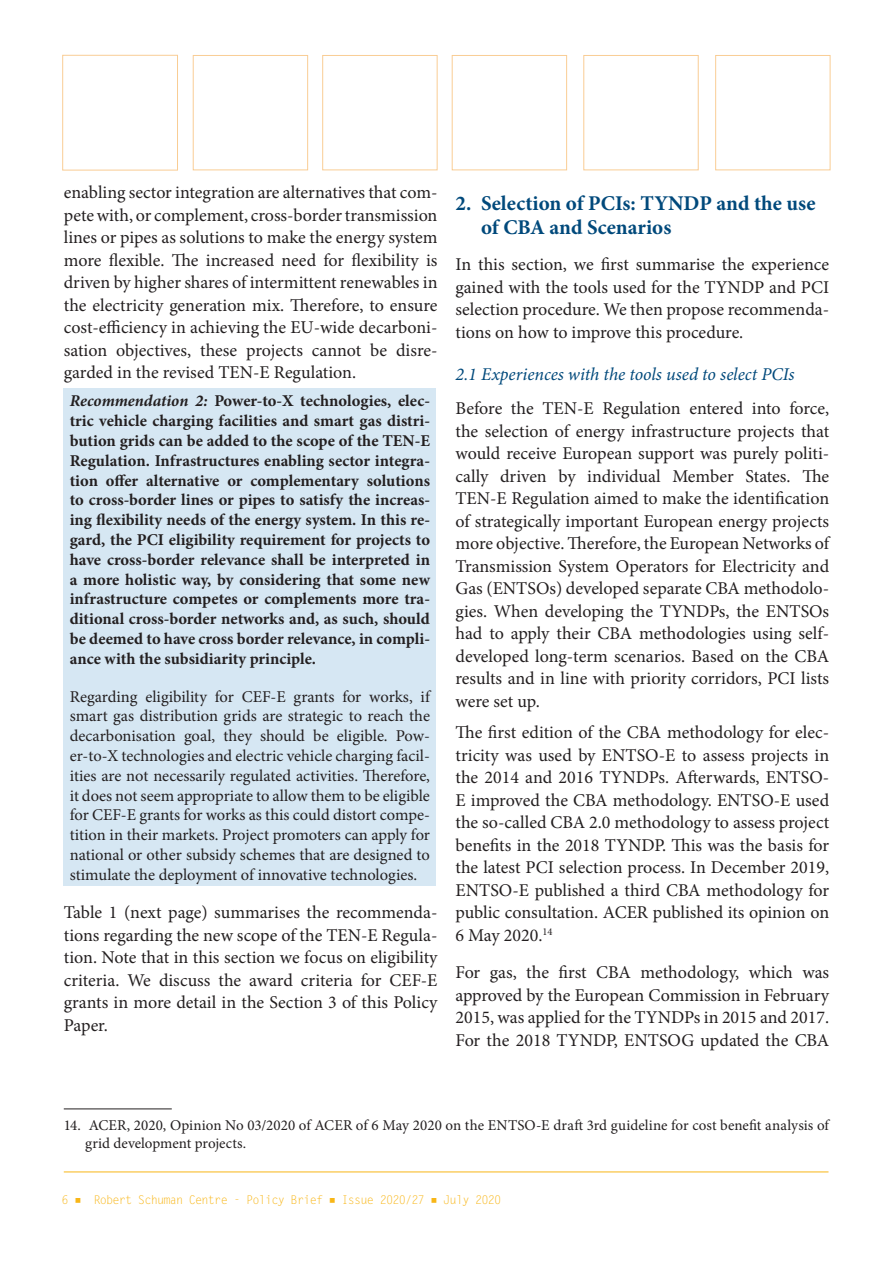
<style>
.page{position:relative;width:893px;height:1263px;background:#fff}
.page>*{position:absolute;margin:0;border:0;box-sizing:border-box;transform-origin:0 0}
.t1{font:700 21px/24px "Minion Pro";color:#00497b}
.body_text{font:18px/22.5px "Minion Pro";color:#231f20;text-align:justify}
.t2{font:italic 18px "Minion Pro";letter-spacing:-.005em;color:#00497b}
.t3{font:700 16.5px/19.8px "Minion Pro";color:#231f20;text-align:justify}
.t4{font:16.5px/19.8px "Minion Pro";color:#231f20;text-align:justify}
.footnotes{font:15px/18px "Minion Pro";color:#231f20}
.t5{font:12px "Letter Gothic Std";letter-spacing:-.07em;color:#f8b617}
.s1{font-style:italic}
</style>
<div class="page">
<hr style="left:64px;top:1172px;width:764px;height:1px;background:#f8b617">
<div style="left:64px;top:388px;width:372px;height:498px;background:#d6e7f3"></div>
<hr style="left:64px;top:1109px;width:108px;height:1px;background:#231f20">
<p class="body_text" style="left:64px;top:181px;width:375px">enabling sector integration are alternatives that com&shy;pete with, or complement, cross-border transmission lines or pipes as solutions to make the energy system more flexible. The increased need for flexibility is driven by higher shares of intermittent renewables in the electricity generation mix. Therefore, to ensure cost-efficiency in achieving the EU-wide decarboni&shy;sation objectives, these projects cannot be disre&shy;garded in the revised TEN-E Regulation.</p>
<p class="t3" style="left:70px;top:391px;width:362px"><span class="s1">Recommendation 2:</span> Power-to-X technologies, elec&shy;tric vehicle charging facilities and smart gas distri&shy;bution grids can be added to the scope of the TEN-E Regulation. Infrastructures enabling sector integra&shy;tion offer alternative or complementary solutions to cross-border lines or pipes to satisfy the increas&shy;ing flexibility needs of the energy system. In this re&shy;gard, the PCI eligibility requirement for projects to have cross-border relevance shall be interpreted in a more holistic way, by considering that some new infrastructure competes or complements more tra&shy;ditional cross-border networks and, as such, should be deemed to have cross border relevance, in compli&shy;ance with the subsidiarity principle.</p>
<p class="t4" style="left:70px;top:686px;width:362px">Regarding eligibility for CEF-E grants for works, if smart gas distribution grids are strategic to reach the decarbonisation goal, they should be eligible. Pow&shy;er-to-X technologies and electric vehicle charging facil&shy;ities are not necessarily regulated activities. Therefore, it does not seem appropriate to allow them to be eligible for CEF-E grants for works as this could distort compe&shy;tition in their markets. Project promoters can apply for national or other subsidy schemes that are designed to stimulate the deployment of innovative technologies.</p>
<p class="body_text" style="left:64px;top:901px;width:375px">Table 1 (next page) summarises the recommenda&shy;tions regarding the new scope of the TEN-E Regula&shy;tion. Note that in this section we focus on eligibility criteria. We discuss the award criteria for CEF-E grants in more detail in the Section 3 of this Policy Paper.</p>
<p class="t1" style="left:481px;top:191px;width:336px;text-indent:-26px">2. Selection of PCIs: TYNDP and the use of CBA and Scenarios</p>
<p class="body_text" style="left:455px;top:253px;width:375px">In this section, we first summarise the experience gained with the tools used for the TYNDP and PCI selection procedure. We then propose recommenda&shy;tions on how to improve this procedure.</p>
<p class="t2" style="left:455px;top:362px;width:340px">2.1 Experiences with the tools used to select PCIs</p>
<p class="body_text" style="left:455px;top:397px;width:375px">Before the TEN-E Regulation entered into force, the selection of energy infrastructure projects that would receive European support was purely politi&shy;cally driven by individual Member States. The TEN-E Regulation aimed to make the identification of strategically important European energy projects more objective. Therefore, the European Networks of Transmission System Operators for Electricity and Gas (ENTSOs) developed separate CBA methodolo&shy;gies. When developing the TYNDPs, the ENTSOs had to apply their CBA methodologies using self&shy;developed long-term scenarios. Based on the CBA results and in line with priority corridors, PCI lists were set up.</p>
<p class="body_text" style="left:455px;top:721px;width:375px">The first edition of the CBA methodology for elec&shy;tricity was used by ENTSO-E to assess projects in the 2014 and 2016 TYNDPs. Afterwards, ENTSO-E improved the CBA methodology. ENTSO-E used the so-called CBA 2.0 methodology to assess project benefits in the 2018 TYNDP. This was the basis for the latest PCI selection process. In December 2019, ENTSO-E published a third CBA methodology for public consultation. ACER published its opinion on 6 May 2020.<sup>14</sup></p>
<p class="body_text" style="left:455px;top:961px;width:375px">For gas, the first CBA methodology, which was approved by the European Commission in February 2015, was applied for the TYNDPs in 2015 and 2017.<br>For the 2018 TYNDP, ENTSOG updated the CBA</p>
<p class="footnotes" style="left:85px;top:1116px;width:745px;text-indent:-21px">14. ACER, 2020, Opinion No 03/2020 of ACER of 6 May 2020 on the ENTSO-E draft 3rd guideline for cost benefit analysis of grid development projects.</p>
<p class="t5" style="left:62px;top:1193px;width:441px">6 ■ Robert Schuman Centre - Policy Brief ■ Issue 2020/27 ■ July 2020</p>
</div>
